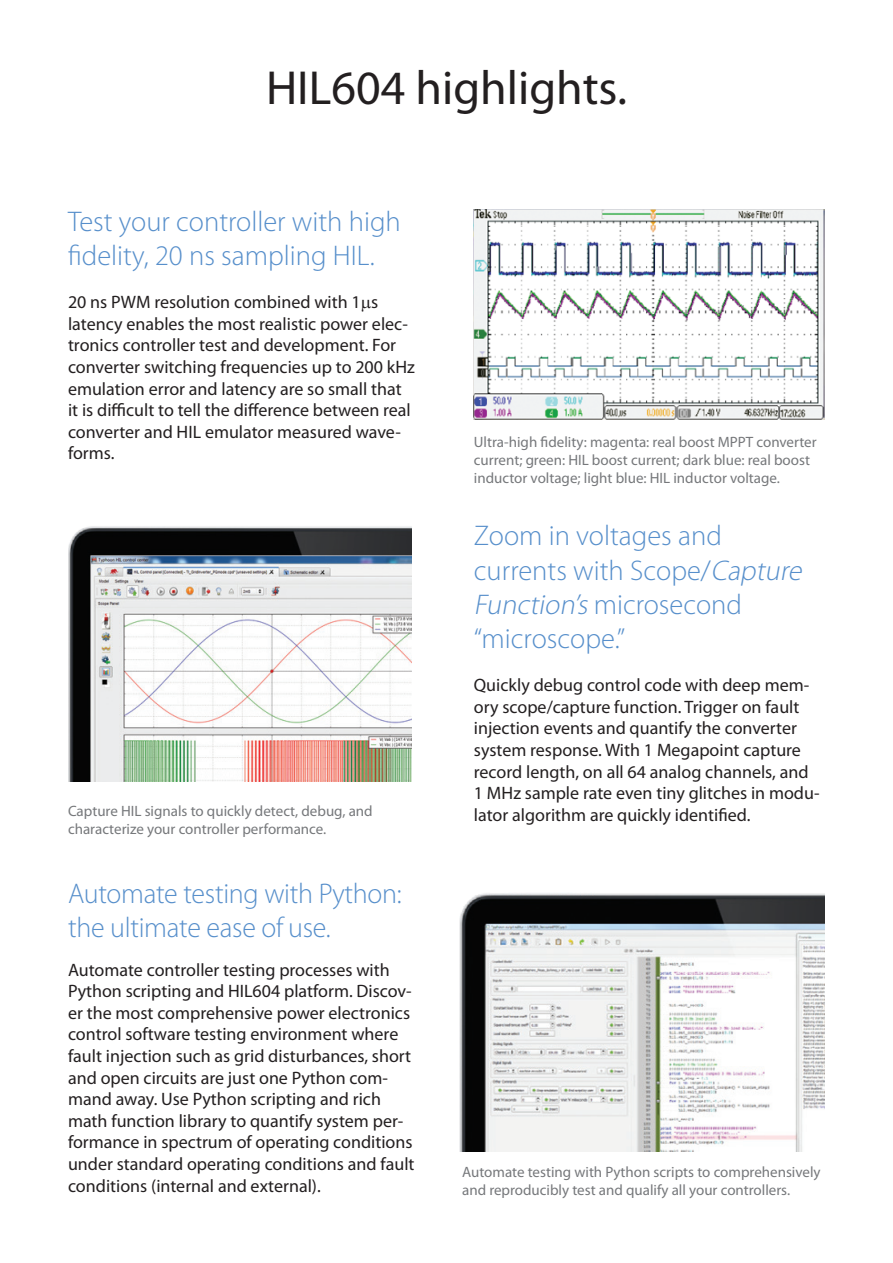
<style>
.page{position:relative;width:893px;height:1263px;background:#fff}
.page>*{position:absolute;margin:0;border:0;box-sizing:border-box;transform-origin:0 0}
.t1{font:48px "Myriad Pro";color:#231f20}
.t2{font:300 28.5px/34.2px "Myriad Pro";color:#578fcb}
.t3{font:18px/21.6px "Myriad Pro";color:#231f20}
.t4{font:15px/18px "Myriad Pro";color:#76787b}
.s1{font-style:italic}
</style>
<div class="page">
<img style="left:474px;top:209px;width:351px;height:210px">
<img style="left:68px;top:526px;width:343px;height:255px">
<img style="left:459px;top:893px;width:366px;height:258px">
<p class="t1" style="left:266px;top:62px;width:362px">HIL604 highlights.</p>
<p class="t2" style="left:68px;top:205px;width:334px">Test your controller with high fidelity, 20 ns sampling HIL.</p>
<p class="t3" style="left:68px;top:292px;width:348px">20 ns PWM resolution combined with 1 s latency enables the most realistic power elec&shy;tronics controller test and development. For converter switching frequencies up to 200 kHz emulation error and latency are so small that it is difficult to tell the difference between real converter and HIL emulator measured wave&shy;forms.</p>
<p class="t4" style="left:68px;top:803px;width:306px">Capture HIL signals to quickly detect, debug, and characterize your controller performance.</p>
<p class="t2" style="left:68px;top:876px;width:335px">Automate testing with Python: the ultimate ease of use.</p>
<p class="t3" style="left:68px;top:959px;width:348px">Automate controller testing processes with Python scripting and HIL604 platform. Discov&shy;er the most comprehensive power electronics control software testing environment where fault injection such as grid disturbances, short and open circuits are just one Python com&shy;mand away. Use Python scripting and rich math function library to quantify system per&shy;formance in spectrum of operating conditions under standard operating conditions and fault conditions (internal and external).</p>
<p class="t4" style="left:474px;top:433px;width:344px">Ultra-high fidelity: magenta: real boost MPPT converter current; green: HIL boost current; dark blue: real boost inductor voltage; light blue: HIL inductor voltage.</p>
<p class="t2" style="left:474px;top:519px;width:335px">Zoom in voltages and currents with Scope/<span class="s1">Capture<br>Function’s</span> microsecond “microscope.”</p>
<p class="t3" style="left:474px;top:675px;width:347px">Quickly debug control code with deep mem&shy;ory scope/capture function. Trigger on fault injection events and quantify the converter system response. With 1 Megapoint capture record length, on all 64 analog channels, and 1 MHz sample rate even tiny glitches in modu&shy;lator algorithm are quickly identified.</p>
<p class="t4" style="left:462px;top:1163px;width:360px">Automate testing with Python scripts to comprehensively and reproducibly test and qualify all your controllers.</p>
</div>
